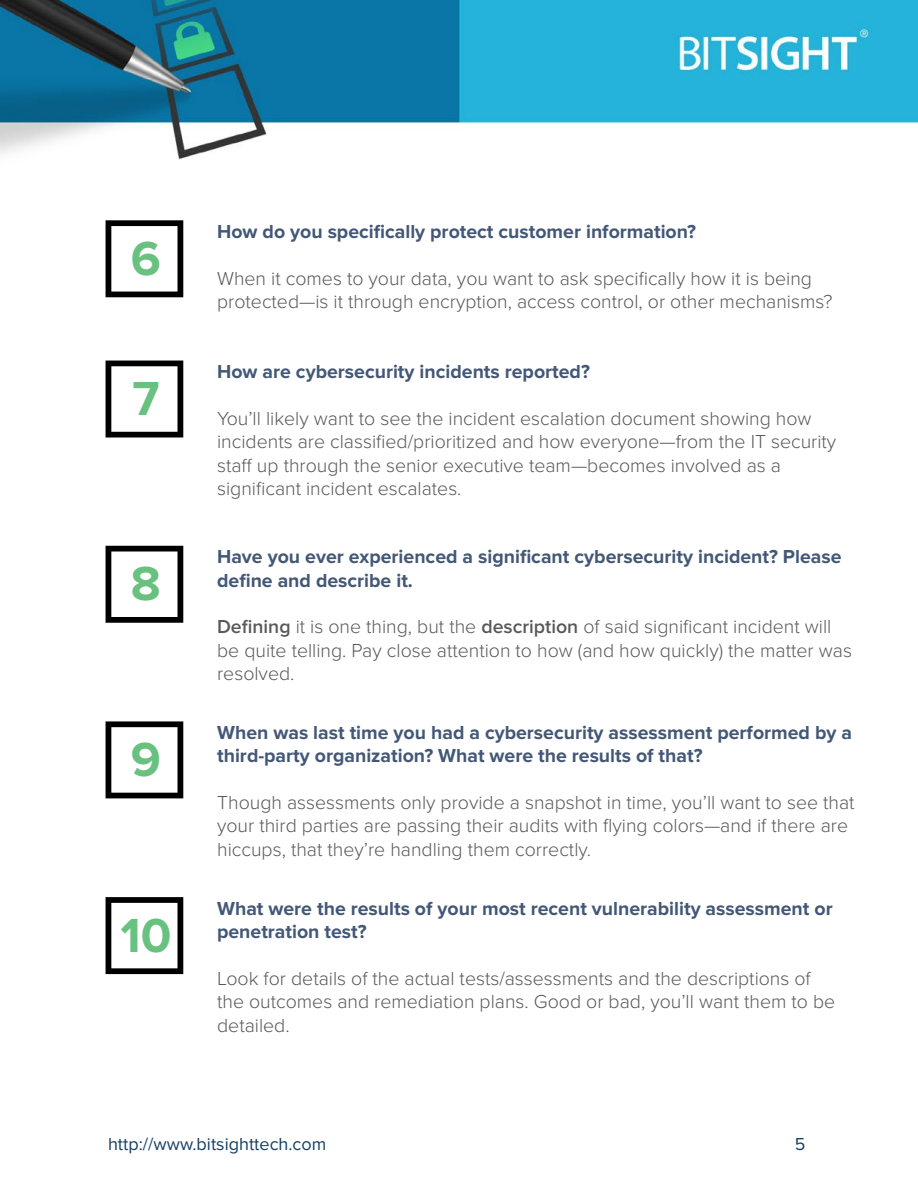
<style>
.page{position:relative;width:918px;height:1188px;background:#fff}
.page>*{position:absolute;margin:0;border:0;box-sizing:border-box;transform-origin:0 0}
.t1{font:700 49.5px "Proxima Nova";color:#69c180}
.t2{font:300 19.5px/23.4px "Proxima Nova";color:#58595b}
.t3{font:700 19.5px/23.4px "Proxima Nova";color:#435777}
.t4{font:18px "Proxima Nova";color:#154063}
.s1{font-weight:600}
</style>
<div class="page">
<img style="left:0;top:0;width:918px;height:975px">
<svg style="left:106px;top:220px;width:77px;height:77px"></svg>
<svg style="left:106px;top:361px;width:77px;height:77px"></svg>
<svg style="left:106px;top:546px;width:77px;height:77px"></svg>
<svg style="left:106px;top:721px;width:77px;height:77px"></svg>
<svg style="left:106px;top:897px;width:77px;height:77px"></svg>
<h1 class="t1" style="left:131px;top:230px;width:32px">6</h1>
<h1 class="t1" style="left:132px;top:370px;width:28px">7</h1>
<h1 class="t1" style="left:131px;top:555px;width:31px">8</h1>
<h1 class="t1" style="left:131px;top:731px;width:32px">9</h1>
<h1 class="t1" style="left:120px;top:907px;width:53px">10</h1>
<p class="t3" style="left:217px;top:220px;width:480px">How do you specifically protect customer information?</p>
<p class="t2" style="left:217px;top:267px;width:617px">When it comes to your data, you want to ask specifically how it is being protected—is it through encryption, access control, or other mechanisms?</p>
<p class="t3" style="left:217px;top:360px;width:374px">How are cybersecurity incidents reported?</p>
<p class="t2" style="left:217px;top:407px;width:621px">You’ll likely want to see the incident escalation document showing how incidents are classified/prioritized and how everyone—from the IT security staff up through the senior executive team—becomes involved as a significant incident escalates.</p>
<p class="t3" style="left:217px;top:545px;width:626px">Have you ever experienced a significant cybersecurity incident? Please define and describe it.</p>
<p class="t2" style="left:217px;top:616px;width:636px"><span class="s1">Defining</span> it is one thing, but the <span class="s1">description</span> of said significant incident will be quite telling. Pay close attention to how (and how quickly) the matter was resolved.</p>
<p class="t3" style="left:217px;top:721px;width:636px">When was last time you had a cybersecurity assessment performed by a third-party organization? What were the results of that?</p>
<p class="t2" style="left:217px;top:791px;width:639px">Though assessments only provide a snapshot in time, you’ll want to see that your third parties are passing their audits with flying colors—and if there are hiccups, that they’re handling them correctly.</p>
<p class="t3" style="left:217px;top:897px;width:617px">What were the results of your most recent vulnerability assessment or penetration test?</p>
<p class="t2" style="left:217px;top:967px;width:620px">Look for details of the actual tests/assessments and the descriptions of the outcomes and remediation plans. Good or bad, you’ll want them to be detailed.</p>
<p class="t4" style="left:108px;top:1134px;width:220px">http://www.bitsighttech.com</p>
<p class="t4" style="left:795px;top:1133px;width:12px">5</p>
</div>
